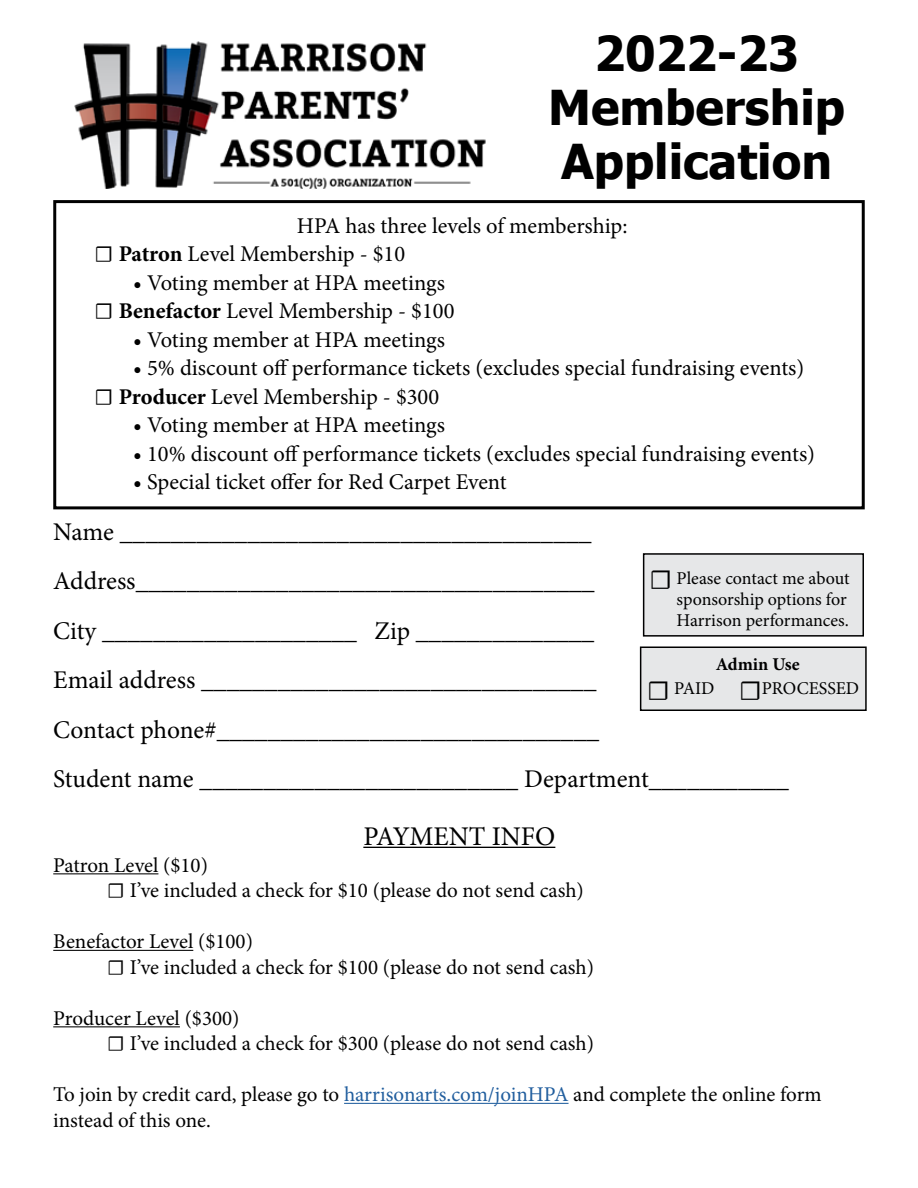
<style>
.page{position:relative;width:918px;height:1188px;background:#fff}
.page>*{position:absolute;margin:0;border:0;box-sizing:border-box;transform-origin:0 0}
.t1{font:700 48px/54px "Tahoma";color:#000;text-align:center}
.t2{font:27px "Minion Pro";color:#000}
.t3{font:25.5px/49.5px "Minion Pro";letter-spacing:-.005em;color:#000}
.t4{font:22.5px/28.5px "Minion Pro";color:#000}
.t5{font:21px/25.5px "Minion Pro";letter-spacing:-.005em;color:#000}
.t6{font:18px/21px "Minion Pro";letter-spacing:-.005em;color:#000}
.s1{font-weight:700}
.s2{font-size:27px}
.s3{color:#215e9e}
</style>
<div class="page">
<div style="left:53px;top:200px;width:812px;height:309px;border:3px solid #000"></div>
<img style="left:74px;top:41px;width:412px;height:148px">
<div style="left:644px;top:554px;width:219px;height:82px;background:#e6e7e8"></div>
<div style="left:643px;top:553px;width:221px;height:84px;border:2px solid #000"></div>
<div style="left:641px;top:647px;width:225px;height:63px;background:#e6e7e8"></div>
<div style="left:640px;top:646px;width:227px;height:65px;border:2px solid #000"></div>
<hr style="left:53px;top:873px;width:105px;height:1px;background:#000">
<hr style="left:53px;top:950px;width:140px;height:1px;background:#000">
<hr style="left:53px;top:1026px;width:127px;height:1px;background:#000">
<hr style="left:344px;top:1103px;width:225px;height:1px;background:#215e9e">
<hr style="left:363px;top:847px;width:192px;height:1px;background:#000">
<h1 class="t1" style="left:548px;top:24px;width:298px">2022-23<br>Membership<br>Application</h1>
<p class="t4" style="left:95px;top:211px;width:534px;text-indent:202px">HPA has three levels of membership: ☐ <span class="s1">Patron</span> Level Membership - $10</p>
<p class="t4" style="left:95px;top:268px;width:361px;text-indent:39px">• Voting member at HPA meetings ☐ <span class="s1">Benefactor</span> Level Membership - $100</p>
<p class="t4" style="left:133px;top:325px;width:313px">• Voting member at HPA meetings</p>
<p class="t4" style="left:95px;top:354px;width:711px;text-indent:39px">• 5% discount off performance tickets (excludes special fundraising events) ☐ <span class="s1">Producer</span> Level Membership - $300</p>
<p class="t4" style="left:133px;top:411px;width:313px">• Voting member at HPA meetings</p>
<p class="t4" style="left:133px;top:439px;width:683px">• 10% discount off performance tickets (excludes special fundraising events)</p>
<p class="t4" style="left:133px;top:468px;width:375px">• Special ticket offer for Red Carpet Event</p>
<p class="t3" style="left:53px;top:507px;width:737px">Name _____________________________________ Address____________________________________<br>City ____________________ Zip ______________<br>Email address _______________________________<br>Contact phone#______________________________<br>Student name _________________________ Department___________</p>
<p class="t6" style="left:677px;top:567px;width:174px;text-indent:-27px"><span class="s2">☐</span> Please contact me about sponsorship options for<br>Harrison performances.</p>
<p class="t6" style="left:647px;top:652px;width:214px;line-height:24px;text-align:center"><span class="s1">Admin Use<br></span><span class="s2">☐</span> PAID <span class="s2">☐</span>PROCESSED</p>
<p class="t2" style="left:363px;top:818px;width:194px">PAYMENT INFO</p>
<p class="t5" style="left:107px;top:852px;width:478px;text-indent:-54px">Patron Level ($10)<br>☐ I’ve included a check for $10 (please do not send cash)</p>
<p class="t5" style="left:107px;top:929px;width:488px;text-indent:-54px">Benefactor Level ($100)<br>☐ I’ve included a check for $100 (please do not send cash)</p>
<p class="t5" style="left:107px;top:1005px;width:488px;text-indent:-54px">Producer Level ($300)<br>☐ I’ve included a check for $300 (please do not send cash)</p>
<p class="t5" style="left:53px;top:1082px;width:770px">To join by credit card, please go to <span class="s3">harrisonarts.com/joinHPA</span> and complete the online form instead of this one.</p>
</div>
